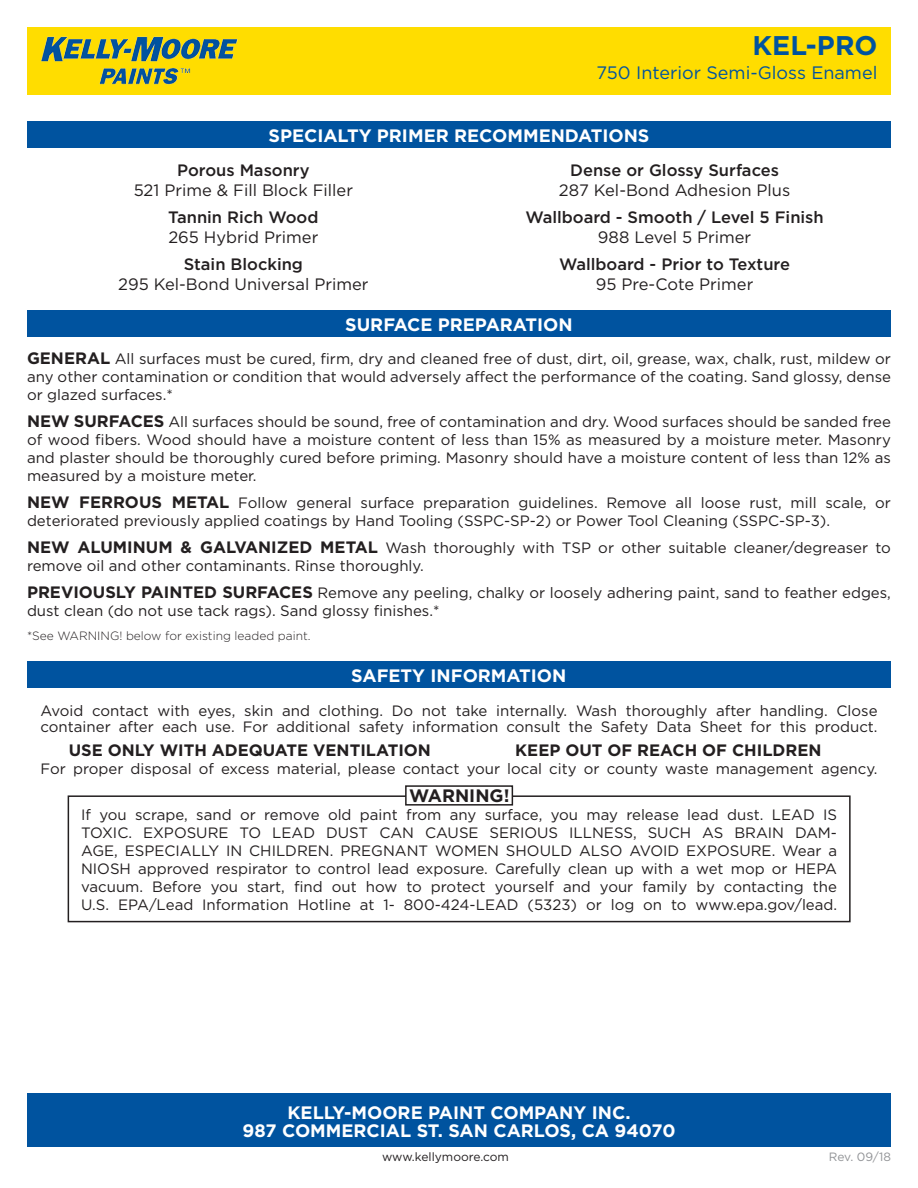
<style>
.page{position:relative;width:918px;height:1188px;background:#fff}
.page>*{position:absolute;margin:0;border:0;box-sizing:border-box;transform-origin:0 0}
.t1{font:700 27px "Gotham";color:#00539f}
.t2{font:700 18px "Gotham";color:#fff}
.t3{font:18px "Gotham";color:#00539f}
.t4{font:700 18px "Gotham";color:#231f20}
.t5{font:16.5px "Gotham";color:#231f20}
.t6{font:500 16.5px "Gotham";color:#231f20}
.Paragraph_Style_1{font:700 16.5px "Gotham";color:#231f20}
.Paragraph_Style_1-2{font:15px/18px "Gotham";color:#231f20}
.t7{font:300 12px "Gotham";color:#231f20}
.t8{font:12px "Gotham";color:#231f20}
.t9{font:12px "Gotham";letter-spacing:-.005em;color:#919396}
.s1{font-weight:700;font-size:16.5px}
</style>
<div class="page">
<div style="left:27px;top:122px;width:864px;height:26px;background:#00539f"></div>
<div style="left:27px;top:27px;width:864px;height:67px;background:#fd0"></div>
<img style="left:41px;top:36px;width:197px;height:49px">
<div style="left:68px;top:795px;width:783px;height:127px;border:2px solid #231f20"></div>
<div style="left:27px;top:662px;width:864px;height:26px;background:#00539f"></div>
<div style="left:406px;top:786px;width:106px;height:19px;background:#fff"></div>
<div style="left:405px;top:785px;width:108px;height:21px;border:2px solid #231f20"></div>
<div style="left:27px;top:310px;width:864px;height:28px;background:#00539f"></div>
<div style="left:27px;top:1094px;width:864px;height:54px;background:#00539f"></div>
<h1 class="t1" style="left:753px;top:28px;width:126px">KEL-PRO</h1>
<p class="t3" style="left:597px;top:62px;width:282px">750 Interior Semi-Gloss Enamel</p>
<h2 class="t2" style="left:269px;top:124px;width:382px">SPECIALTY PRIMER RECOMMENDATIONS</h2>
<p class="t6" style="left:177px;top:160px;width:134px">Porous Masonry</p>
<p class="t5" style="left:134px;top:181px;width:221px">521 Prime &amp; Fill Block Filler</p>
<p class="t6" style="left:168px;top:206px;width:152px">Tannin Rich Wood</p>
<p class="t5" style="left:168px;top:228px;width:151px">265 Hybrid Primer</p>
<p class="t6" style="left:184px;top:253px;width:121px">Stain Blocking</p>
<p class="t5" style="left:118px;top:275px;width:252px">295 Kel-Bond Universal Primer</p>
<p class="t6" style="left:570px;top:160px;width:210px">Dense or Glossy Surfaces</p>
<p class="t5" style="left:559px;top:181px;width:233px">287 Kel-Bond Adhesion Plus</p>
<p class="t6" style="left:525px;top:206px;width:300px">Wallboard - Smooth / Level 5 Finish</p>
<p class="t5" style="left:598px;top:228px;width:155px">988 Level 5 Primer</p>
<p class="t6" style="left:559px;top:253px;width:233px">Wallboard - Prior to Texture</p>
<p class="t5" style="left:596px;top:275px;width:159px">95 Pre-Cote Primer</p>
<h2 class="t2" style="left:345px;top:313px;width:229px">SURFACE PREPARATION</h2>
<p class="Paragraph_Style_1-2" style="left:27px;top:350px;width:866px;text-align:justify"><span class="s1">GENERAL</span> All surfaces must be cured, firm, dry and cleaned free of dust, dirt, oil, grease, wax, chalk, rust, mildew or any other contamination or condition that would adversely affect the performance of the coating. Sand glossy, dense or glazed surfaces.*</p>
<p class="Paragraph_Style_1-2" style="left:27px;top:413px;width:866px;text-align:justify"><span class="s1">NEW SURFACES</span> All surfaces should be sound, free of contamination and dry. Wood surfaces should be sanded free of wood fibers. Wood should have a moisture content of less than 15% as measured by a moisture meter. Masonry and plaster should be thoroughly cured before priming. Masonry should have a moisture content of less than 12% as measured by a moisture meter.</p>
<p class="Paragraph_Style_1-2" style="left:27px;top:494px;width:866px"><span class="s1">NEW FERROUS METAL</span> Follow general surface preparation guidelines. Remove all loose rust, mill scale, or deteriorated previously applied coatings by Hand Tooling (SSPC-SP-2) or Power Tool Cleaning (SSPC-SP-3).</p>
<p class="Paragraph_Style_1-2" style="left:27px;top:539px;width:866px"><span class="s1">NEW ALUMINUM &amp; GALVANIZED METAL</span> Wash thoroughly with TSP or other suitable cleaner/degreaser to remove oil and other contaminants. Rinse thoroughly.</p>
<p class="Paragraph_Style_1-2" style="left:27px;top:584px;width:866px"><span class="s1">PREVIOUSLY PAINTED SURFACES</span> Remove any peeling, chalky or loosely adhering paint, sand to feather edges, dust clean (do not use tack rags). Sand glossy finishes.*</p>
<p class="t7" style="left:27px;top:629px;width:285px">*See WARNING! below for existing leaded paint.</p>
<h2 class="t2" style="left:351px;top:664px;width:217px">SAFETY INFORMATION</h2>
<p class="Paragraph_Style_1-2" style="left:41px;top:702px;width:839px;line-height:16.5px">Avoid contact with eyes, skin and clothing. Do not take internally. Wash thoroughly after handling. Close container after each use. For additional safety information consult the Safety Data Sheet for this product.</p>
<p class="Paragraph_Style_1" style="left:69px;top:740px;width:364px">USE ONLY WITH ADEQUATE VENTILATION</p>
<p class="Paragraph_Style_1" style="left:515px;top:740px;width:308px">KEEP OUT OF REACH OF CHILDREN</p>
<p class="Paragraph_Style_1-2" style="left:41px;top:760px;width:839px">For proper disposal of excess material, please contact your local city or county waste management agency.</p>
<p class="t4" style="left:409px;top:784px;width:102px">WARNING!</p>
<p class="Paragraph_Style_1-2" style="left:81px;top:806px;width:758px;text-align:justify">If you scrape, sand or remove old paint from any surface, you may release lead dust. LEAD IS TOXIC. EXPOSURE TO LEAD DUST CAN CAUSE SERIOUS ILLNESS, SUCH AS BRAIN DAM-AGE, ESPECIALLY IN CHILDREN. PREGNANT WOMEN SHOULD ALSO AVOID EXPOSURE. Wear a NIOSH approved respirator to control lead exposure. Carefully clean up with a wet mop or HEPA vacuum. Before you start, find out how to protect yourself and your family by contacting the U.S. EPA/Lead Information Hotline at 1- 800-424-LEAD (5323) or log on to www.epa.gov/lead.</p>
<p class="t2" style="left:288px;top:1100px;width:344px">KELLY-MOORE PAINT COMPANY INC.</p>
<p class="t2" style="left:242px;top:1118px;width:435px">987 COMMERCIAL ST. SAN CARLOS, CA 94070</p>
<p class="t8" style="left:382px;top:1150px;width:128px">www.kellymoore.com</p>
<p class="t9" style="left:829px;top:1150px;width:64px">Rev. 09/18</p>
</div>
